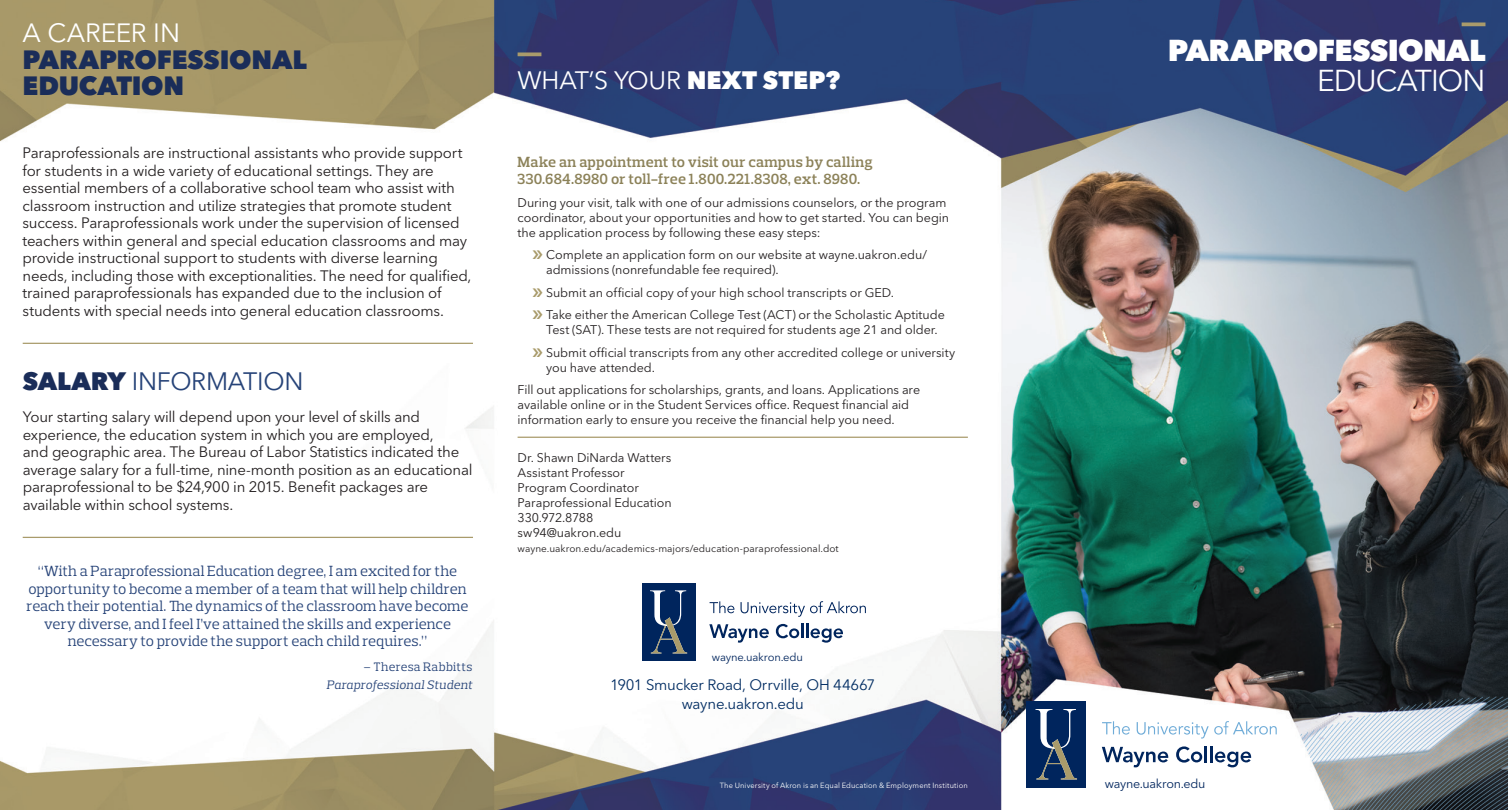
<style>
.page{position:relative;width:1508px;height:810px;background:#fff}
.page>*{position:absolute;margin:0;border:0;box-sizing:border-box;transform-origin:0 0}
.t1{font:800 30px "Avenir Next LT Pro";letter-spacing:-.025em;color:#fff}
.t2{font:30px "Avenir Next LT Pro";letter-spacing:-.03em;color:#fff}
.t3{font:800 26.25px/26.2px "Avenir Next LT Pro";letter-spacing:-.01em;color:#1a2d59}
.t4{font:26.25px "Avenir Next LT Pro";letter-spacing:-.005em;color:#fff}
.t5{font:25px "Avenir Next LT Pro";letter-spacing:-.015em;color:#fff}
.t6{font:25px "Avenir Next LT Pro";letter-spacing:-.015em;color:#264378}
.t7{font:15px/17.5px "Avenir Next LT Pro";letter-spacing:-.015em;color:#231f20}
.t8{font:15px/17.5px "Prelo Slab";color:#264378;text-align:center}
.t9{font:600 15px/17.5px "Prelo Slab";letter-spacing:.01em;color:#8c8259}
.t10{font:15px/18.8px "Avenir Next LT Pro";letter-spacing:-.015em;color:#002c62;text-align:center}
.t11{font:12.5px/15px "Avenir Next LT Pro";letter-spacing:-.005em;color:#231f20}
.t12{font:italic 12.5px "Prelo Slab";letter-spacing:.015em;color:#264378}
.t13{font:12.5px "Avenir Next LT Pro";letter-spacing:-.02em;color:#00255d}
.t14{font:12.5px "Prelo Slab";letter-spacing:.02em;color:#264378}
.t15{font:11.12px "Avenir Next LT Pro";letter-spacing:-.015em;color:#00255d}
.t16{font:10px "Avenir Next LT Pro";letter-spacing:.005em;color:#231f20}
.t17{font:7.5px "Avenir Next LT Pro";letter-spacing:.015em;color:#fff}
.s1{font-weight:800;color:#1a2d59}
.s2{font-weight:800}
.s3{color:#a99b6b}
</style>
<div class="page">
<img style="left:0;top:0;width:1508px;height:810px">
<div style="left:1026px;top:701px;width:60px;height:87px;background:#00255d"></div>
<svg style="left:1035px;top:709px;width:42px;height:70px"></svg>
<svg style="left:1102px;top:721px;width:27px;height:14px"></svg>
<svg style="left:1136px;top:722px;width:72px;height:17px"></svg>
<svg style="left:1214px;top:721px;width:62px;height:14px"></svg>
<svg style="left:1101px;top:747px;width:67px;height:20px"></svg>
<svg style="left:1176px;top:746px;width:26px;height:17px"></svg>
<hr style="left:1204px;top:746px;width:3px;height:16px;background:#00255d">
<svg style="left:1210px;top:746px;width:41px;height:21px"></svg>
<hr style="left:517px;top:437px;width:451px;height:1px;background:#a99b6b">
<svg style="left:517px;top:52px;width:24px;height:4px"></svg>
<svg style="left:1461px;top:22px;width:24px;height:4px"></svg>
<div style="left:642px;top:583px;width:53px;height:78px;background:#00255d"></div>
<svg style="left:650px;top:590px;width:37px;height:63px"></svg>
<svg style="left:709px;top:601px;width:25px;height:12px"></svg>
<svg style="left:740px;top:601px;width:126px;height:16px"></svg>
<svg style="left:709px;top:624px;width:60px;height:19px"></svg>
<svg style="left:776px;top:623px;width:67px;height:20px"></svg>
<hr style="left:23px;top:343px;width:450px;height:1px;background:#a99b6b">
<hr style="left:23px;top:537px;width:450px;height:1px;background:#a99b6b">
<h2 class="t4" style="left:22px;top:18px;width:159px">A CAREER IN</h2>
<h2 class="t3" style="left:22px;top:46px;width:286px">PARAPROFESSIONAL<br>EDUCATION</h2>
<p class="t7" style="left:22px;top:144px;width:450px">Paraprofessionals are instructional assistants who provide support for students in a wide variety of educational settings. They are essential members of a collaborative school team who assist with classroom instruction and utilize strategies that promote student success. Paraprofessionals work under the supervision of licensed teachers within general and special education classrooms and may provide instructional support to students with diverse learning needs, including those with exceptionalities. The need for qualified, trained paraprofessionals has expanded due to the inclusion of students with special needs into general education classrooms.</p>
<h3 class="t6" style="left:23px;top:366px;width:282px"><span class="s1">SALARY</span> INFORMATION</h3>
<p class="t7" style="left:23px;top:408px;width:451px">Your starting salary will depend upon your level of skills and experience, the education system in which you are employed,<br>and geographic area. The Bureau of Labor Statistics indicated the average salary for a full-time, nine-month position as an educational paraprofessional to be $24,900 in 2015. Benefit packages are available within school systems.</p>
<p class="t8" style="left:27px;top:562px;width:443px">“With a Paraprofessional Education degree, I am excited for the opportunity to become a member of a team that will help children reach their potential. The dynamics of the classroom have become very diverse, and I feel I’ve attained the skills and experience necessary to provide the support each child requires.”</p>
<p class="t14" style="left:363px;top:659px;width:110px">– Theresa Rabbitts</p>
<p class="t12" style="left:326px;top:677px;width:147px">Paraprofessional Student</p>
<h3 class="t5" style="left:517px;top:65px;width:324px">WHAT’S YOUR <span class="s2">NEXT STEP?</span></h3>
<p class="t9" style="left:517px;top:153px;width:357px">Make an appointment to visit our campus by calling<br>330.684.8980 or toll-free 1.800.221.8308, ext. 8980.</p>
<p class="t11" style="left:517px;top:195px;width:433px">During your visit, talk with one of our admissions counselors, or the program coordinator, about your opportunities and how to get started. You can begin the application process by following these easy steps:</p>
<p class="t11" style="left:546px;top:247px;width:382px;text-indent:-14px"><span class="s3">❯❯</span> Complete an application form on our website at wayne.uakron.edu/ admissions (nonrefundable fee required).</p>
<p class="t11" style="left:532px;top:281px;width:414px;line-height:22.5px"><span class="s3">❯❯</span> Submit an official copy of your high school transcripts or GED.<br><span class="s3">❯❯</span> Take either the American College Test (ACT) or the Scholastic Aptitude</p>
<p class="t11" style="left:532px;top:319px;width:424px;line-height:22.5px;text-align:center">Test (SAT). These tests are not required for students age 21 and older.<br><span class="s3">❯❯</span> Submit official transcripts from any other accredited college or university</p>
<p class="t11" style="left:517px;top:356px;width:404px;line-height:22.5px;text-indent:29px">you have attended.<br>Fill out applications for scholarships, grants, and loans. Applications are</p>
<p class="t11" style="left:517px;top:397px;width:393px">available online or in the Student Services office. Request financial aid information early to ensure you receive the financial help you need.</p>
<p class="t11" style="left:517px;top:450px;width:156px">Dr. Shawn DiNarda Watters<br>Assistant Professor<br>Program Coordinator<br>Paraprofessional Education<br>330.972.8788 sw94@uakron.edu</p>
<p class="t16" style="left:517px;top:543px;width:323px">wayne.uakron.edu/academics-majors/education-paraprofessional.dot</p>
<p class="t15" style="left:712px;top:650px;width:93px">wayne.uakron.edu</p>
<p class="t10" style="left:610px;top:675px;width:267px">1901 Smucker Road, Orrville, OH 44667 wayne.uakron.edu</p>
<h1 class="t1" style="left:1167px;top:32px;width:319px">PARAPROFESSIONAL</h1>
<h1 class="t2" style="left:1317px;top:63px;width:170px">EDUCATION</h1>
<p class="t17" style="left:720px;top:780px;width:249px">The University of Akron is an Equal Education &amp; Employment Institution</p>
<p class="t13" style="left:1104px;top:776px;width:102px">wayne.uakron.edu</p>
</div>
